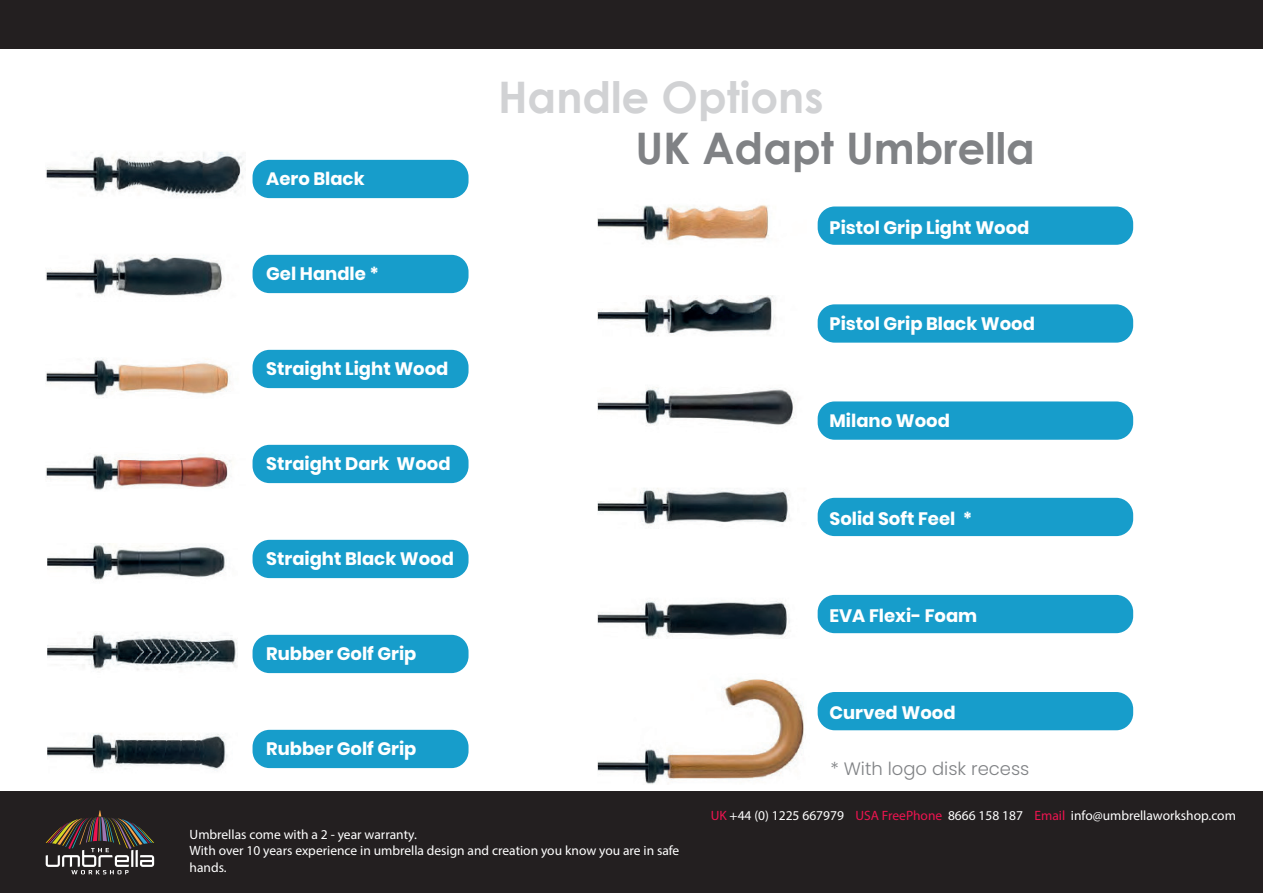
<style>
.page{position:relative;width:1263px;height:893px;background:#fff}
.page>*{position:absolute;margin:0;border:0;box-sizing:border-box;transform-origin:0 0}
.t1{font:700 43.5px "Century Gothic";color:#808285}
.t2{font:700 43.5px "Century Gothic";color:#d1d2d4}
.t3{font:700 18px "Poppins";color:#fff}
.t4{font:300 18px "Poppins";color:#808285}
.t5{font:13.5px/16.2px "Myriad Pro";color:#fff}
.s1{color:#ed1450}
</style>
<div class="page">
<div style="left:0;top:0;width:1263px;height:48px;background:#231f20"></div>
<div style="left:0;top:791px;width:1263px;height:102px;background:#231f20"></div>
<svg style="left:46px;top:810px;width:108px;height:64px"></svg>
<img style="left:598px;top:205px;width:206px;height:579px">
<img style="left:48px;top:544px;width:190px;height:225px">
<img style="left:46px;top:152px;width:199px;height:338px">
<div style="left:253px;top:160px;width:215px;height:38px;background:#179dcb;border-radius:17px"></div>
<div style="left:253px;top:255px;width:215px;height:38px;background:#179dcb;border-radius:17px"></div>
<div style="left:253px;top:350px;width:215px;height:38px;background:#179dcb;border-radius:17px"></div>
<div style="left:253px;top:445px;width:215px;height:38px;background:#179dcb;border-radius:17px"></div>
<div style="left:253px;top:540px;width:215px;height:38px;background:#179dcb;border-radius:17px"></div>
<div style="left:253px;top:635px;width:215px;height:38px;background:#179dcb;border-radius:17px"></div>
<div style="left:253px;top:730px;width:215px;height:38px;background:#179dcb;border-radius:17px"></div>
<div style="left:818px;top:206px;width:315px;height:39px;background:#179dcb;border-radius:17px"></div>
<div style="left:818px;top:304px;width:315px;height:39px;background:#179dcb;border-radius:17px"></div>
<div style="left:818px;top:401px;width:315px;height:39px;background:#179dcb;border-radius:17px"></div>
<div style="left:818px;top:498px;width:315px;height:38px;background:#179dcb;border-radius:17px"></div>
<div style="left:818px;top:595px;width:315px;height:38px;background:#179dcb;border-radius:17px"></div>
<div style="left:818px;top:692px;width:315px;height:38px;background:#179dcb;border-radius:17px"></div>
<p class="t3" style="left:266px;top:168px;width:100px">Aero Black</p>
<p class="t3" style="left:266px;top:263px;width:114px">Gel Handle *</p>
<p class="t3" style="left:266px;top:358px;width:184px">Straight Light Wood</p>
<p class="t3" style="left:266px;top:453px;width:186px">Straight Dark Wood</p>
<p class="t3" style="left:266px;top:548px;width:189px">Straight Black Wood</p>
<p class="t3" style="left:266px;top:643px;width:152px">Rubber Golf Grip</p>
<p class="t3" style="left:266px;top:738px;width:152px">Rubber Golf Grip</p>
<h1 class="t2" style="left:498px;top:64px;width:327px">Handle Options</h1>
<h1 class="t1" style="left:635px;top:115px;width:401px">UK Adapt Umbrella</h1>
<p class="t3" style="left:829px;top:217px;width:201px">Pistol Grip Light Wood</p>
<p class="t3" style="left:829px;top:313px;width:207px">Pistol Grip Black Wood</p>
<p class="t3" style="left:829px;top:410px;width:122px">Milano Wood</p>
<p class="t3" style="left:829px;top:508px;width:144px">Solid Soft Feel *</p>
<p class="t3" style="left:829px;top:605px;width:149px">EVA Flexi- Foam</p>
<p class="t3" style="left:829px;top:702px;width:128px">Curved Wood</p>
<p class="t4" style="left:830px;top:758px;width:201px">* With logo disk recess</p>
<p class="t5" style="left:711px;top:807px;width:527px"><span class="s1">UK</span> +44 (0) 1225 667979 <span class="s1">USA FreePhone</span> 8666 158 187 <span class="s1">Email</span> info@umbrellaworkshop.com</p>
<p class="t5" style="left:190px;top:826px;width:491px">Umbrellas come with a 2 - year warranty.<br>With over 10 years experience in umbrella design and creation you know you are in safe hands.</p>
</div>
